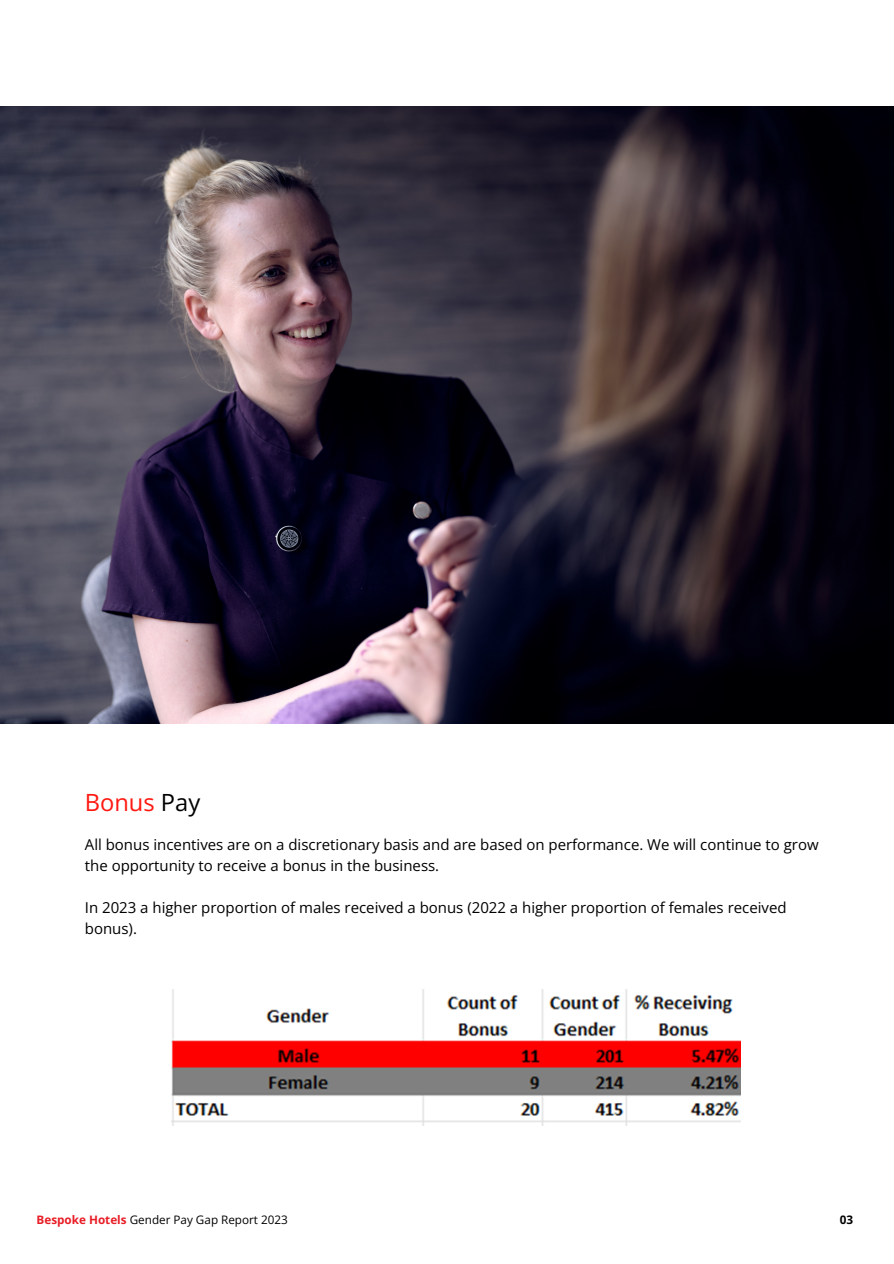
<style>
.page{position:relative;width:894px;height:1264px;background:#fff}
.page>*{position:absolute;margin:0;border:0;box-sizing:border-box;transform-origin:0 0}
.t1{font:23.7px "Open Sans";color:#ff1810}
.t2{font:15px/21px "Open Sans";color:#000}
.t3{font:11.7px "Open Sans";color:#000}
.t4{font:700 11.7px "Open Sans";color:#000}
.s1{color:#000}
.s2{font-weight:700;color:#e81d26}
</style>
<div class="page">
<img style="left:172px;top:989px;width:568px;height:135px">
<img style="left:0;top:107px;width:893px;height:616px">
<p class="t1" style="left:85px;top:786px;width:117px">Bonus <span class="s1">Pay</span></p>
<p class="t2" style="left:85px;top:834px;width:735px">All bonus incentives are on a discretionary basis and are based on performance. We will continue to grow the opportunity to receive a bonus in the business.</p>
<p class="t2" style="left:85px;top:897px;width:703px">In 2023 a higher proportion of males received a bonus (2022 a higher proportion of females received bonus).</p>
<h2 class="t3" style="left:37px;top:1210px;width:253px"><span class="s2">Bespoke Hotels</span> Gender Pay Gap Report 2023</h2>
<h2 class="t4" style="left:839px;top:1210px;width:15px">03</h2>
</div>
